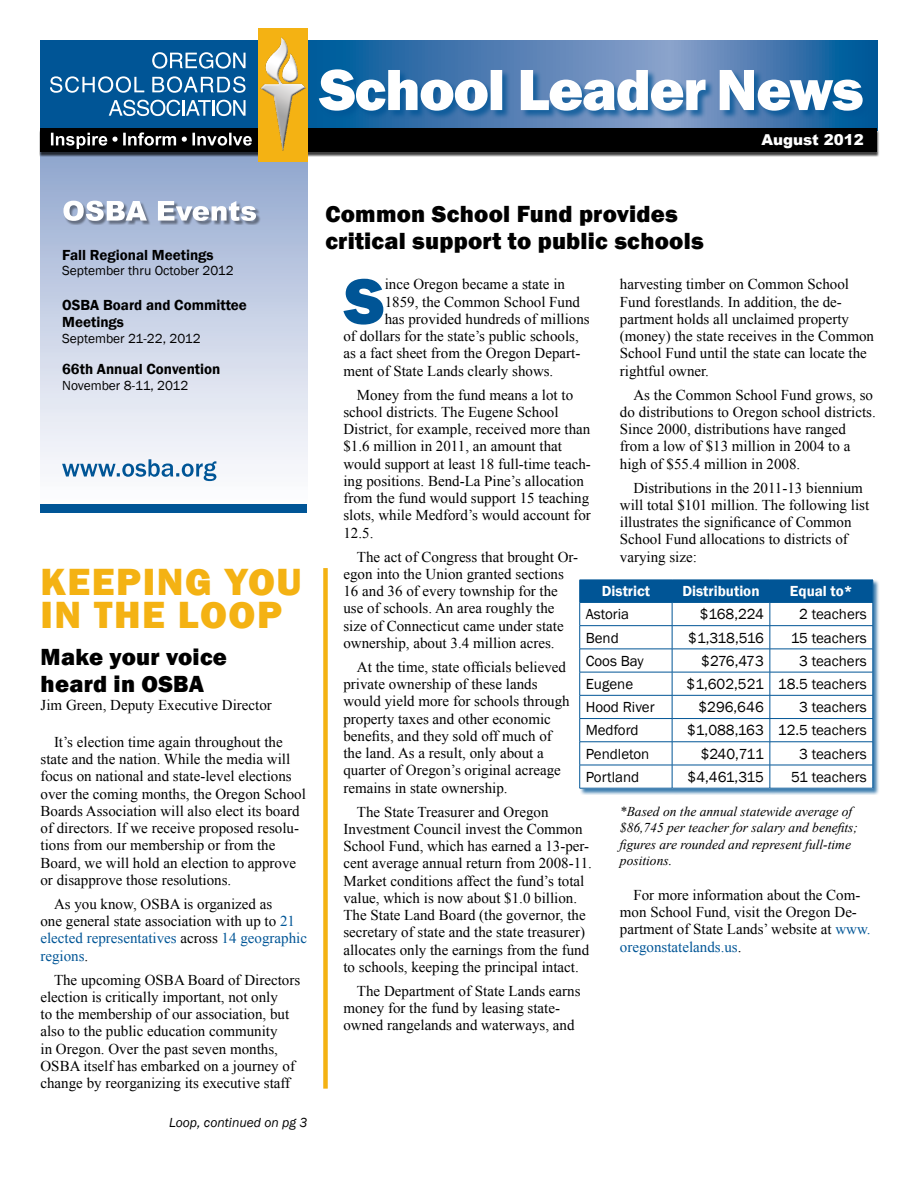
<style>
.page{position:relative;width:918px;height:1188px;background:#fff}
.page>*{position:absolute;margin:0;border:0;box-sizing:border-box;transform-origin:0 0}
.t1{font:800 66.75px "Franklin Gothic";color:#005596}
.t2{font:800 39px/33px "Franklin Gothic";letter-spacing:.04em;color:#f4b213}
.t3{font:800 24px/27px "Franklin Gothic";letter-spacing:.01em;color:#000}
.t4{font:15px/17.2px "Times New Roman";color:#000}
.t5{font:15px "Franklin Gothic";color:#000}
.t6{font:600 15px/17.2px "Franklin Gothic";color:#000}
.t7{font:600 15px "Franklin Gothic";color:#fff}
.t8{font:900 15px "Arial";color:#fff}
.t9{font:italic 13.5px/16.5px "Times New Roman";color:#000}
.t10{font:13.5px "Franklin Gothic";color:#000}
.t11{font:italic 13.5px "Franklin Gothic";color:#000}
.s1{color:#005596}
</style>
<div class="page">
<div style="left:40px;top:148px;width:268px;height:373px;background:linear-gradient(to bottom,#92a7ce,#fff)"></div>
<svg style="left:40px;top:40px;width:838px;height:88px;background:#2b6ca6"></svg>
<div style="left:39px;top:130px;width:841px;height:27px;background:#000;opacity:.75"></div>
<div style="left:40px;top:128px;width:838px;height:24px;background:#000"></div>
<svg style="left:51px;top:132px;width:201px;height:17px"></svg>
<div style="left:258px;top:28px;width:50px;height:133px;background:#f4b213"></div>
<img style="left:261px;top:37px;width:44px;height:114px">
<svg style="left:152px;top:76px;width:94px;height:17px"></svg>
<svg style="left:50px;top:76px;width:94px;height:17px"></svg>
<svg style="left:152px;top:52px;width:94px;height:17px"></svg>
<svg style="left:109px;top:100px;width:137px;height:16px"></svg>
<div style="left:319px;top:69px;width:552px;height:50px;background:#005596;opacity:.75"></div>
<svg style="left:319px;top:69px;width:544px;height:42px"></svg>
<div style="left:64px;top:201px;width:196px;height:24px;background:#000;opacity:.4"></div>
<svg style="left:63px;top:201px;width:193px;height:20px"></svg>
<svg style="left:62px;top:459px;width:154px;height:22px"></svg>
<div style="left:40px;top:504px;width:268px;height:9px;background:#005596"></div>
<div style="left:579px;top:579px;width:301px;height:216px;background:#005596;opacity:.75"></div>
<svg style="left:579px;top:580px;width:295px;height:208px"></svg>
<hr style="left:580px;top:788px;width:92px;height:1px;background:#005596">
<hr style="left:672px;top:788px;width:98px;height:1px;background:#005596">
<hr style="left:770px;top:788px;width:103px;height:1px;background:#005596">
<div style="left:323px;top:568px;width:5px;height:521px;background:#f4b213"></div>
<p class="t8" style="left:762px;top:129px;width:104px">August 2012</p>
<p class="t6" style="left:62px;top:247px;width:153px">Fall Regional Meetings</p>
<p class="t10" style="left:62px;top:263px;width:173px">September thru October 2012</p>
<p class="t6" style="left:62px;top:297px;width:186px">OSBA Board and Committee<br>Meetings</p>
<p class="t10" style="left:62px;top:330px;width:140px">September 21-22, 2012</p>
<p class="t6" style="left:62px;top:361px;width:160px">66th Annual Convention</p>
<p class="t10" style="left:62px;top:377px;width:128px">November 8-11, 2012</p>
<h2 class="t2" style="left:40px;top:566px;width:263px">KEEPING YOU<br>IN THE LOOP</h2>
<h3 class="t3" style="left:41px;top:644px;width:188px">Make your voice heard in OSBA</h3>
<p class="t4" style="left:41px;top:696px;width:233px">Jim Green, Deputy Executive Director</p>
<p class="t4" style="left:40px;top:733px;width:267px;text-indent:14px">It’s election time again throughout the state and the nation. While the media will focus on national and state-level elections over the coming months, the Oregon School Boards Association will also elect its board of directors. If we receive proposed resolu&shy;tions from our membership or from the Board, we will hold an election to approve or disapprove those resolutions.</p>
<p class="t4" style="left:40px;top:895px;width:268px;text-indent:14px">As you know, OSBA is organized as<br>one general state association with up to <span class="s1">21 elected representatives</span> across <span class="s1">14 geographic regions</span>.</p>
<p class="t4" style="left:40px;top:971px;width:261px;text-indent:14px">The upcoming OSBA Board of Directors election is critically important, not only<br>to the membership of our association, but also to the public education community<br>in Oregon. Over the past seven months, OSBA itself has embarked on a journey of change by reorganizing its executive staff</p>
<p class="t11" style="left:169px;top:1114px;width:140px">Loop, continued on pg 3</p>
<h3 class="t3" style="left:326px;top:200px;width:380px">Common School Fund provides critical support to public schools</h3>
<p class="t4" style="left:620px;top:276px;width:256px">harvesting timber on Common School Fund forestlands. In addition, the de&shy;partment holds all unclaimed property (money) the state receives in the Common School Fund until the state can locate the rightful owner.</p>
<p class="t4" style="left:620px;top:386px;width:257px;text-indent:14px">As the Common School Fund grows, so do distributions to Oregon school districts.<br>Since 2000, distributions have ranged from a low of $13 million in 2004 to a high of $55.4 million in 2008.</p>
<p class="t4" style="left:620px;top:479px;width:251px;text-indent:14px">Distributions in the 2011-13 biennium will total $101 million. The following list illustrates the significance of Common School Fund allocations to districts of varying size:</p>
<h1 class="t1" style="left:344px;top:258px;width:42px">S</h1>
<p class="t4" style="left:385px;top:276px;width:182px">ince Oregon became a state in</p>
<p class="t4" style="left:385px;top:293px;width:197px">1859, the Common School Fund</p>
<p class="t4" style="left:385px;top:310px;width:206px">has provided hundreds of millions</p>
<p class="t4" style="left:343px;top:327px;width:237px">of dollars for the state’s public schools,</p>
<p class="t4" style="left:343px;top:345px;width:238px">as a fact sheet from the Oregon Depart-</p>
<p class="t4" style="left:343px;top:362px;width:211px">ment of State Lands clearly shows.</p>
<p class="t4" style="left:343px;top:386px;width:249px;text-indent:14px">Money from the fund means a lot to school districts. The Eugene School District, for example, received more than $1.6 million in 2011, an amount that would support at least 18 full-time teach&shy;ing positions. Bend-La Pine’s allocation from the fund would support 15 teaching slots, while Medford’s would account for 12.5.</p>
<p class="t4" style="left:343px;top:548px;width:236px;text-indent:14px">The act of Congress that brought Or&shy;egon into the Union granted sections 16 and 36 of every township for the use of schools. An area roughly the size of Connecticut came under state ownership, about 3.4 million acres.</p>
<p class="t4" style="left:343px;top:658px;width:228px;text-indent:14px">At the time, state officials believed private ownership of these lands would yield more for schools through property taxes and other economic benefits, and they sold off much of the land. As a result, only about a quarter of Oregon’s original acreage remains in state ownership.</p>
<p class="t4" style="left:343px;top:803px;width:250px;text-indent:14px">The State Treasurer and Oregon Investment Council invest the Common School Fund, which has earned a 13-per&shy;cent average annual return from 2008-11.<br>Market conditions affect the fund’s total value, which is now about $1.0 billion.<br>The State Land Board (the governor, the secretary of state and the state treasurer) allocates only the earnings from the fund to schools, keeping the principal intact.</p>
<p class="t4" style="left:343px;top:982px;width:239px;text-indent:14px">The Department of State Lands earns money for the fund by leasing state&shy;owned rangelands and waterways, and</p>
<p class="t7" style="left:602px;top:582px;width:50px">District</p>
<p class="t7" style="left:682px;top:582px;width:79px">Distribution</p>
<p class="t7" style="left:790px;top:582px;width:64px">Equal to*</p>
<p class="t5" style="left:586px;top:605px;width:45px">Astoria</p>
<p class="t5" style="left:700px;top:605px;width:66px">$168,224</p>
<p class="t5" style="left:799px;top:605px;width:69px">2 teachers</p>
<p class="t5" style="left:586px;top:628px;width:35px">Bend</p>
<p class="t5" style="left:688px;top:628px;width:77px">$1,318,516</p>
<p class="t5" style="left:791px;top:628px;width:78px">15 teachers</p>
<p class="t5" style="left:586px;top:651px;width:59px">Coos Bay</p>
<p class="t5" style="left:701px;top:651px;width:64px">$276,473</p>
<p class="t5" style="left:799px;top:651px;width:69px">3 teachers</p>
<p class="t5" style="left:586px;top:675px;width:49px">Eugene</p>
<p class="t5" style="left:687px;top:675px;width:182px">$1,602,521 18.5 teachers</p>
<p class="t5" style="left:586px;top:698px;width:70px">Hood River</p>
<p class="t5" style="left:698px;top:698px;width:67px">$296,646</p>
<p class="t5" style="left:799px;top:698px;width:69px">3 teachers</p>
<p class="t5" style="left:586px;top:721px;width:54px">Medford</p>
<p class="t5" style="left:687px;top:721px;width:181px">$1,088,163 12.5 teachers</p>
<p class="t5" style="left:586px;top:744px;width:65px">Pendleton</p>
<p class="t5" style="left:701px;top:744px;width:65px">$240,711</p>
<p class="t5" style="left:799px;top:744px;width:69px">3 teachers</p>
<p class="t5" style="left:586px;top:768px;width:55px">Portland</p>
<p class="t5" style="left:688px;top:768px;width:78px">$4,461,315</p>
<p class="t5" style="left:791px;top:768px;width:77px">51 teachers</p>
<p class="t9" style="left:620px;top:803px;width:240px">*Based on the annual statewide average of $86,745 per teacher for salary and benefits; figures are rounded and represent full-time positions.</p>
<p class="t4" style="left:620px;top:886px;width:252px;text-indent:14px">For more information about the Com&shy;mon School Fund, visit the Oregon De&shy;partment of State Lands’ website at <span class="s1">www. oregonstatelands.us</span>.</p>
</div>
